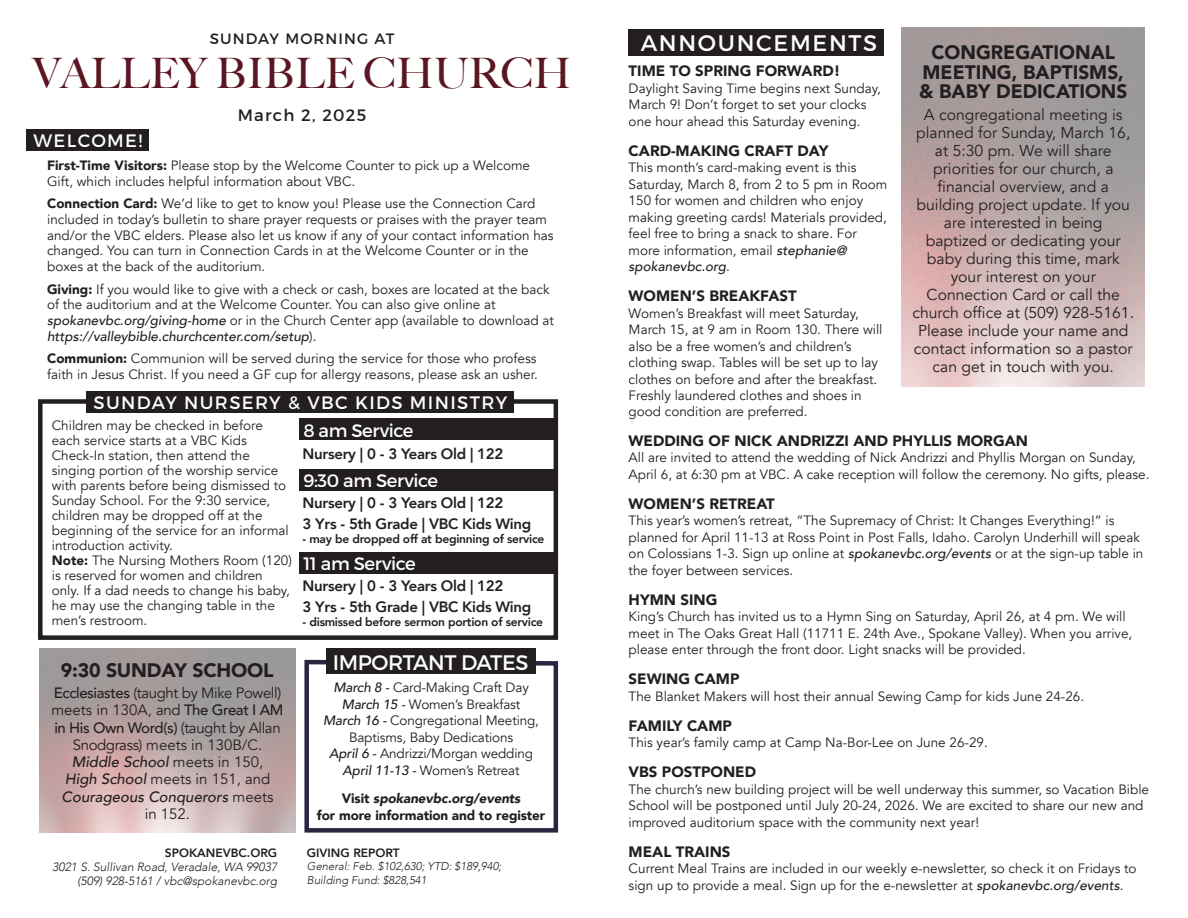
<style>
.page{position:relative;width:1188px;height:918px;background:#fff}
.page>*{position:absolute;margin:0;border:0;box-sizing:border-box;transform-origin:0 0}
.t1{font:500 42px "Big Caslon";color:#5a1622}
.t2{font:22.5px "Montserrat";letter-spacing:.075em;color:#fff}
.t3{font:21px "Montserrat";letter-spacing:-.02em;color:#fff}
.t4{font:900 19.5px/19.5px "Avenir";color:#231f20;text-align:center}
.t5{font:18px/27.5px "Montserrat";letter-spacing:.065em;color:#fff}
.t6{font:18px "Montserrat";letter-spacing:-.02em;color:#fff}
.t7{font:16.5px "Montserrat";letter-spacing:.075em;color:#231f20}
.t8{font:15.75px/18px "Avenir";color:#231f20;text-align:center}
.t9{font:15px/17.2px "Avenir";color:#231f20;text-align:center}
.t10{font:900 15px "Avenir";color:#231f20}
.t11{font:800 15px/20.9px "Avenir";letter-spacing:-.02em;color:#231f20}
.t12{font:15px "Montserrat";letter-spacing:.075em;color:#231f20}
.t13{font:13.5px/16.5px "Avenir";color:#231f20}
.t14{font:900 13.5px/16.5px "Avenir";letter-spacing:-.01em;color:#231f20;text-align:center}
.t15{font:800 12px "Avenir";letter-spacing:-.02em;color:#231f20}
.t16{font:italic 300 12px/14.4px "Avenir";color:#231f20;text-align:right}
.t17{font:800 12px "Avenir";color:#231f20}
.t18{font:italic 300 11.25px/13.5px "Avenir";color:#231f20}
.s1{font-weight:900}
.s2{font-weight:500;font-style:italic}
.s3{font-style:italic}
.s4{font-weight:500}
</style>
<div class="page">
<div style="left:38px;top:399px;width:520px;height:241px;background:#fff;border:4px solid #231f20"></div>
<div style="left:628px;top:29px;width:256px;height:27px;background:#231f20"></div>
<div style="left:27px;top:129px;width:122px;height:22px;background:#231f20"></div>
<div style="left:87px;top:391px;width:427px;height:22px;background:#231f20"></div>
<div style="left:299px;top:419px;width:257px;height:21px;background:#231f20"></div>
<div style="left:299px;top:469px;width:257px;height:21px;background:#231f20"></div>
<div style="left:299px;top:552px;width:257px;height:22px;background:#231f20"></div>
<svg style="left:304px;top:658px;width:255px;height:175px"></svg>
<div style="left:326px;top:649px;width:209px;height:25px;background:#231f20"></div>
<p class="t12" style="left:210px;top:29px;width:186px">SUNDAY MORNING AT</p>
<h1 class="t1" style="left:33px;top:57px;width:540px">VALLEY BIBLE CHURCH</h1>
<p class="t7" style="left:238px;top:105px;width:130px">March 2, 2025</p>
<h3 class="t5" style="left:34px;top:127px;width:110px">WELCOME!</h3>
<p class="t13" style="left:47px;top:157px;width:484px;line-height:15.8px"><span class="s1">First-Time Visitors:</span> Please stop by the Welcome Counter to pick up a Welcome<br>Gift, which includes helpful information about VBC.</p>
<p class="t13" style="left:47px;top:196px;width:508px;line-height:15.8px"><span class="s1">Connection Card:</span> We’d like to get to know you! Please use the Connection Card included in today’s bulletin to share prayer requests or praises with the prayer team and/or the VBC elders. Please also let us know if any of your contact information has changed. You can turn in Connection Cards in at the Welcome Counter or in the boxes at the back of the auditorium.</p>
<p class="t13" style="left:47px;top:281px;width:508px;line-height:15.8px"><span class="s1">Giving:</span> If you would like to give with a check or cash, boxes are located at the back of the auditorium and at the Welcome Counter. You can also give online at <span class="s2">spokanevbc.org/giving-home</span> or in the Church Center app (available to download at <span class="s2">https://valleybible.churchcenter.com/setup</span>).</p>
<p class="t13" style="left:47px;top:351px;width:492px;line-height:15.8px"><span class="s1">Communion:</span> Communion will be served during the service for those who profess faith in Jesus Christ. If you need a GF cup for allergy reasons, please ask an usher.</p>
<p class="t13" style="left:52px;top:418px;width:242px;line-height:15px">Children may be checked in before each service starts at a VBC Kids Check-In station, then attend the singing portion of the worship service with parents before being dismissed to Sunday School. For the 9:30 service, children may be dropped off at the beginning of the service for an informal introduction activity.<br><span class="s1">Note:</span> The Nursing Mothers Room (120) is reserved for women and children only. If a dad needs to change his baby, he may use the changing table in the men’s restroom.</p>
<h3 class="t5" style="left:303px;top:389px;width:205px;text-indent:-210px">SUNDAY NURSERY &amp; VBC KIDS MINISTRY<br>8 am Service</h3>
<p class="t11" style="left:303px;top:444px;width:202px">Nursery | 0 - 3 Years Old | 122</p>
<h3 class="t6" style="left:303px;top:469px;width:136px">9:30 am Service</h3>
<p class="t11" style="left:303px;top:492px;width:230px">Nursery | 0 - 3 Years Old | 122<br>3 Yrs - 5th Grade | VBC Kids Wing</p>
<p class="t15" style="left:303px;top:531px;width:243px">- may be dropped off at beginning of service</p>
<h3 class="t6" style="left:303px;top:553px;width:114px">11 am Service</h3>
<p class="t11" style="left:303px;top:576px;width:230px">Nursery | 0 - 3 Years Old | 122<br>3 Yrs - 5th Grade | VBC Kids Wing</p>
<p class="t15" style="left:303px;top:614px;width:242px">- dismissed before sermon portion of service</p>
<h3 class="t3" style="left:333px;top:650px;width:197px">IMPORTANT DATES</h3>
<p class="t13" style="left:323px;top:679px;width:217px;text-align:center"><span class="s2">March 8 -</span> Card-Making Craft Day<br><span class="s2">March 15 -</span> Women’s Breakfast<br><span class="s2">March 16 -</span> Congregational Meeting,<br>Baptisms, Baby Dedications<br><span class="s2">April 6 -</span> Andrizzi/Morgan wedding<br><span class="s2">April 11-13 -</span> Women’s Retreat</p>
<p class="t14" style="left:317px;top:790px;width:230px">Visit <span class="s3">spokanevbc.org/events<br></span>for more information and to register</p>
<h3 class="t4" style="left:61px;top:661px;width:214px">9:30 SUNDAY SCHOOL</h3>
<p class="t9" style="left:51px;top:684px;width:234px"><span class="s4">Ecclesiastes</span> (taught by Mike Powell) meets in 130A, and <span class="s4">The Great I AM in His Own Word(s)</span> (taught by Allan<br>Snodgrass) meets in 130B/C.<br><span class="s2">Middle School</span> meets in 150,<br><span class="s2">High School</span> meets in 151, and<br><span class="s2">Courageous Conquerors</span> meets<br>in 152.</p>
<p class="t17" style="left:165px;top:845px;width:114px">SPOKANEVBC.ORG</p>
<p class="t16" style="left:52px;top:860px;width:226px">3021 S. Sullivan Road, Veradale, WA 99037 (509) 928-5161 / vbc@spokanevbc.org</p>
<p class="t17" style="left:307px;top:845px;width:94px">GIVING REPORT</p>
<p class="t18" style="left:307px;top:859px;width:196px">General: Feb. $102,630; YTD: $189,940;<br>Building Fund: $828,541</p>
<h2 class="t2" style="left:641px;top:30px;width:238px">ANNOUNCEMENTS</h2>
<h3 class="t4" style="left:919px;top:43px;width:210px">CONGREGATIONAL<br>MEETING, BAPTISMS, &amp; BABY DEDICATIONS</h3>
<p class="t10" style="left:629px;top:61px;width:213px">TIME TO SPRING FORWARD!</p>
<p class="t13" style="left:629px;top:80px;width:254px">Daylight Saving Time begins next Sunday,<br>March 9! Don’t forget to set your clocks one hour ahead this Saturday evening.</p>
<p class="t10" style="left:629px;top:141px;width:201px">CARD-MAKING CRAFT DAY</p>
<p class="t13" style="left:629px;top:159px;width:260px">This month’s card-making event is this Saturday, March 8, from 2 to 5 pm in Room 150 for women and children who enjoy making greeting cards! Materials provided, feel free to bring a snack to share. For more information, email <span class="s2">stephanie@ spokanevbc.org</span>.</p>
<p class="t10" style="left:629px;top:286px;width:170px">WOMEN’S BREAKFAST</p>
<p class="t13" style="left:629px;top:305px;width:255px">Women’s Breakfast will meet Saturday, March 15, at 9 am in Room 130. There will also be a free women’s and children’s clothing swap. Tables will be set up to lay clothes on before and after the breakfast.<br>Freshly laundered clothes and shoes in</p>
<p class="t8" style="left:913px;top:106px;width:223px">A congregational meeting is planned for Sunday, March 16, at 5:30 pm. We will share priorities for our church, a financial overview, and a building project update. If you are interested in being baptized or dedicating your baby during this time, mark your interest on your<br>Connection Card or call the church office at (509) 928-5161.<br>Please include your name and contact information so a pastor can get in touch with you.</p>
<p class="t13" style="left:629px;top:403px;width:180px">good condition are preferred.</p>
<p class="t10" style="left:629px;top:431px;width:401px">WEDDING OF NICK ANDRIZZI AND PHYLLIS MORGAN</p>
<p class="t13" style="left:629px;top:449px;width:522px">All are invited to attend the wedding of Nick Andrizzi and Phyllis Morgan on Sunday,<br>April 6, at 6:30 pm at VBC. A cake reception will follow the ceremony. No gifts, please.</p>
<p class="t10" style="left:629px;top:494px;width:148px">WOMEN’S RETREAT</p>
<p class="t13" style="left:629px;top:512px;width:516px">This year’s women’s retreat, “The Supremacy of Christ: It Changes Everything!” is planned for April 11-13 at Ross Point in Post Falls, Idaho. Carolyn Underhill will speak on Colossians 1-3. Sign up online at <span class="s2">spokanevbc.org/events</span> or at the sign-up table in the foyer between services.</p>
<p class="t10" style="left:629px;top:590px;width:90px">HYMN SING</p>
<p class="t13" style="left:629px;top:608px;width:505px">King’s Church has invited us to a Hymn Sing on Saturday, April 26, at 4 pm. We will meet in The Oaks Great Hall (11711 E. 24th Ave., Spokane Valley). When you arrive, please enter through the front door. Light snacks will be provided.</p>
<p class="t10" style="left:629px;top:669px;width:112px">SEWING CAMP</p>
<p class="t13" style="left:629px;top:688px;width:457px">The Blanket Makers will host their annual Sewing Camp for kids June 24-26.</p>
<p class="t10" style="left:629px;top:716px;width:105px">FAMILY CAMP</p>
<p class="t13" style="left:629px;top:734px;width:361px">This year’s family camp at Camp Na-Bor-Lee on June 26-29.</p>
<p class="t10" style="left:629px;top:762px;width:129px">VBS POSTPONED</p>
<p class="t13" style="left:629px;top:781px;width:522px">The church’s new building project will be well underway this summer, so Vacation Bible<br>School will be postponed until July 20-24, 2026. We are excited to share our new and improved auditorium space with the community next year!</p>
<p class="t10" style="left:629px;top:842px;width:103px">MEAL TRAINS</p>
<p class="t13" style="left:629px;top:860px;width:510px">Current Meal Trains are included in our weekly e-newsletter, so check it on Fridays to sign up to provide a meal. Sign up for the e-newsletter at <span class="s2">spokanevbc.org/events</span>.</p>
</div>
